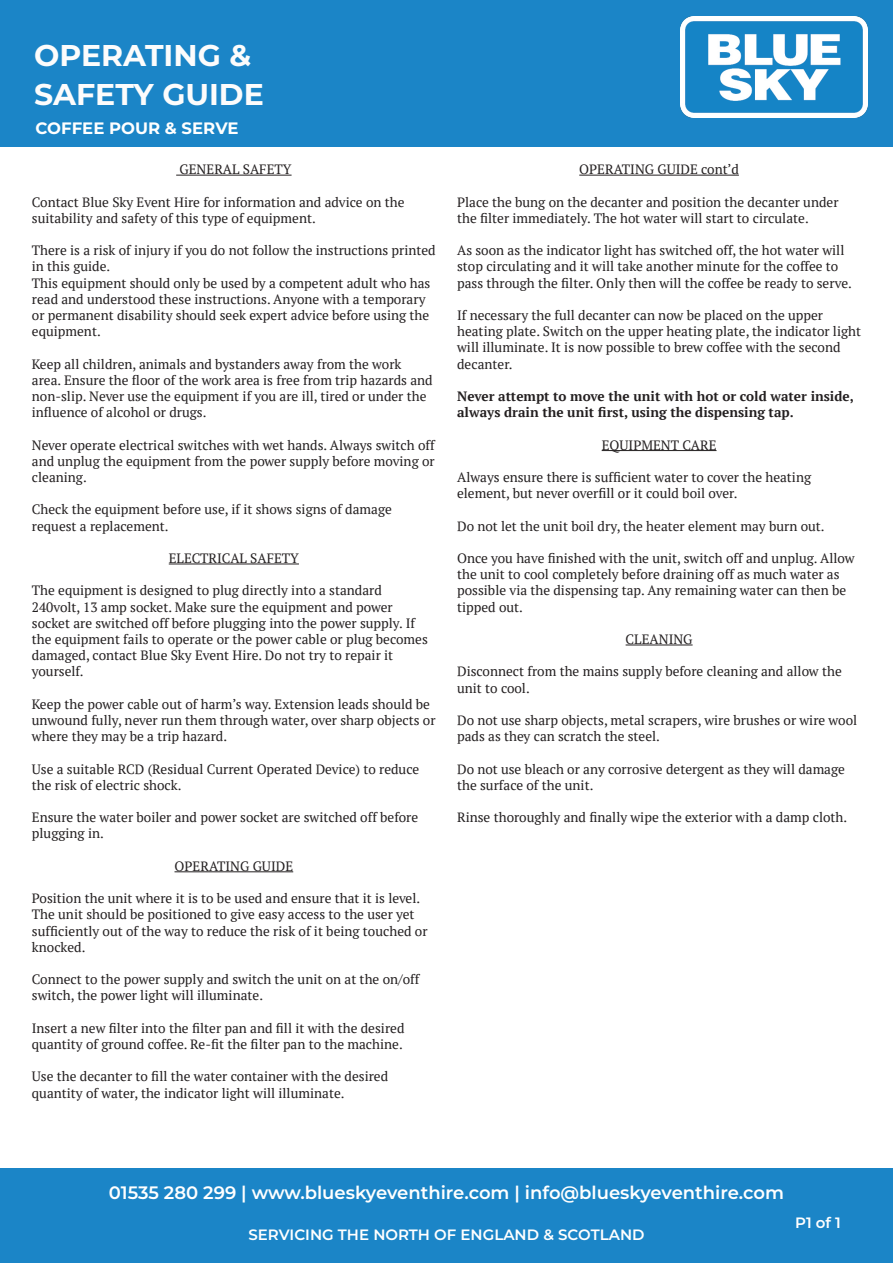
<style>
.page{position:relative;width:893px;height:1263px;background:#fff}
.page>*{position:absolute;margin:0;border:0;box-sizing:border-box;transform-origin:0 0}
.t1{font:700 30px "Montserrat";color:#fcfcfc}
.t2{font:600 18px "Montserrat";color:#fff}
.t3{font:700 16.5px "Montserrat";color:#fff}
.t4{font:600 15px "Montserrat";color:#fff}
.t5{font:13.5px/16.2px "PT Serif";color:#231f20}
.t6{font:700 13.5px/16.2px "PT Serif";color:#231f20}
</style>
<div class="page">
<div style="left:0;top:1169px;width:893px;height:94px;background:#1b85c7"></div>
<div style="left:0;top:0;width:893px;height:147px;background:#1b85c7"></div>
<hr style="left:579px;top:175px;width:160px;height:1px;background:#231f20">
<hr style="left:602px;top:450px;width:114px;height:1px;background:#231f20">
<hr style="left:626px;top:645px;width:67px;height:1px;background:#231f20">
<hr style="left:176px;top:175px;width:116px;height:1px;background:#231f20">
<hr style="left:169px;top:564px;width:130px;height:1px;background:#231f20">
<hr style="left:175px;top:871px;width:118px;height:1px;background:#231f20">
<img style="left:680px;top:17px;width:187px;height:100px">
<p class="t1" style="left:34px;top:33px;width:219px">OPERATING &amp;</p>
<p class="t1" style="left:34px;top:73px;width:231px">SAFETY GUIDE</p>
<p class="t3" style="left:35px;top:116px;width:205px">COFFEE POUR &amp; SERVE</p>
<p class="t5" style="left:179px;top:161px;width:114px">GENERAL SAFETY</p>
<p class="t5" style="left:32px;top:193px;width:374px">Contact Blue Sky Event Hire for information and advice on the suitability and safety of this type of equipment.</p>
<p class="t5" style="left:32px;top:242px;width:405px">There is a risk of injury if you do not follow the instructions printed in this guide.</p>
<p class="t5" style="left:32px;top:274px;width:400px">This equipment should only be used by a competent adult who has read and understood these instructions. Anyone with a temporary or permanent disability should seek expert advice before using the equipment.</p>
<p class="t5" style="left:32px;top:355px;width:402px">Keep all children, animals and bystanders away from the work area. Ensure the floor of the work area is free from trip hazards and non-slip. Never use the equipment if you are ill, tired or under the influence of alcohol or drugs.</p>
<p class="t5" style="left:32px;top:436px;width:404px;text-align:justify">Never operate electrical switches with wet hands. Always switch off and unplug the equipment from the power supply before moving or cleaning.</p>
<p class="t5" style="left:32px;top:501px;width:362px">Check the equipment before use, if it shows signs of damage request a replacement.</p>
<p class="t5" style="left:169px;top:550px;width:132px">ELECTRICAL SAFETY</p>
<p class="t5" style="left:32px;top:582px;width:397px">The equipment is designed to plug directly into a standard 240volt, 13 amp socket. Make sure the equipment and power socket are switched off before plugging into the power supply. If the equipment fails to operate or the power cable or plug becomes damaged, contact Blue Sky Event Hire. Do not try to repair it yourself.</p>
<p class="t5" style="left:32px;top:696px;width:405px">Keep the power cable out of harm’s way. Extension leads should be unwound fully, never run them through water, over sharp objects or where they may be a trip hazard.</p>
<p class="t5" style="left:32px;top:760px;width:389px">Use a suitable RCD (Residual Current Operated Device) to reduce the risk of electric shock.</p>
<p class="t5" style="left:32px;top:809px;width:388px">Ensure the water boiler and power socket are switched off before plugging in.</p>
<p class="t5" style="left:175px;top:858px;width:120px">OPERATING GUIDE</p>
<p class="t5" style="left:32px;top:890px;width:397px">Position the unit where it is to be used and ensure that it is level.<br>The unit should be positioned to give easy access to the user yet sufficiently out of the way to reduce the risk of it being touched or knocked.</p>
<p class="t5" style="left:32px;top:971px;width:389px">Connect to the power supply and switch the unit on at the on/off switch, the power light will illuminate.</p>
<p class="t5" style="left:32px;top:1020px;width:374px">Insert a new filter into the filter pan and fill it with the desired quantity of ground coffee. Re-fit the filter pan to the machine.</p>
<p class="t5" style="left:32px;top:1068px;width:358px">Use the decanter to fill the water container with the desired quantity of water, the indicator light will illuminate.</p>
<p class="t5" style="left:579px;top:161px;width:161px">OPERATING GUIDE cont’d</p>
<p class="t5" style="left:457px;top:193px;width:383px">Place the bung on the decanter and position the decanter under the filter immediately. The hot water will start to circulate.</p>
<p class="t5" style="left:457px;top:242px;width:396px">As soon as the indicator light has switched off, the hot water will stop circulating and it will take another minute for the coffee to pass through the filter. Only then will the coffee be ready to serve.</p>
<p class="t5" style="left:457px;top:307px;width:405px">If necessary the full decanter can now be placed on the upper heating plate. Switch on the upper heating plate, the indicator light will illuminate. It is now possible to brew coffee with the second decanter.</p>
<p class="t6" style="left:457px;top:388px;width:398px">Never attempt to move the unit with hot or cold water inside, always drain the unit first, using the dispensing tap.</p>
<p class="t5" style="left:602px;top:436px;width:116px">EQUIPMENT CARE</p>
<p class="t5" style="left:457px;top:469px;width:355px">Always ensure there is sufficient water to cover the heating element, but never overfill or it could boil over.</p>
<p class="t5" style="left:457px;top:517px;width:369px">Do not let the unit boil dry, the heater element may burn out.</p>
<p class="t5" style="left:457px;top:550px;width:399px">Once you have finished with the unit, switch off and unplug. Allow the unit to cool completely before draining off as much water as possible via the dispensing tap. Any remaining water can then be tipped out.</p>
<p class="t5" style="left:626px;top:631px;width:68px">CLEANING</p>
<p class="t5" style="left:457px;top:663px;width:386px">Disconnect from the mains supply before cleaning and allow the unit to cool.</p>
<p class="t5" style="left:457px;top:712px;width:402px">Do not use sharp objects, metal scrapers, wire brushes or wire wool pads as they can scratch the steel.</p>
<p class="t5" style="left:457px;top:760px;width:389px">Do not use bleach or any corrosive detergent as they will damage the surface of the unit.</p>
<p class="t5" style="left:457px;top:809px;width:391px">Rinse thoroughly and finally wipe the exterior with a damp cloth.</p>
<p class="t2" style="left:109px;top:1179px;width:677px">01535 280 299 | www.blueskyeventhire.com | info@blueskyeventhire.com</p>
<p class="t4" style="left:248px;top:1224px;width:398px">SERVICING THE NORTH OF ENGLAND &amp; SCOTLAND</p>
<p class="t4" style="left:795px;top:1212px;width:47px">P1 of 1</p>
</div>
